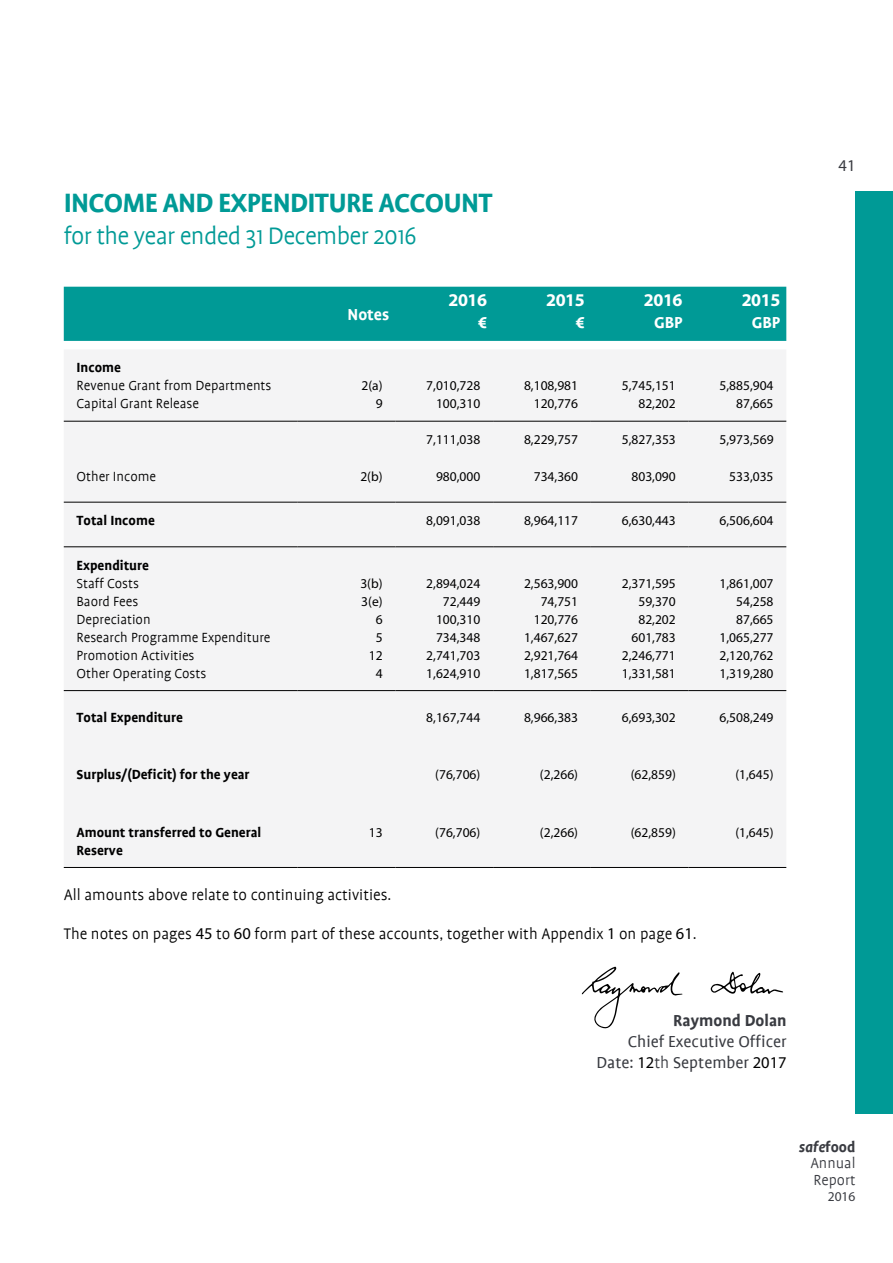
<style>
.page{position:relative;width:893px;height:1263px;background:#fff}
.page>*{position:absolute;margin:0;border:0;box-sizing:border-box;transform-origin:0 0}
.t1{font:700 30px "Profile";letter-spacing:-.025em;color:#009a96}
.t2{font:300 27px "Profile";letter-spacing:-.025em;color:#009a96}
.t3{font:18px/21px "Profile";color:#393b41;text-align:right}
.t4{font:700 18px "Myriad Pro";letter-spacing:-.025em;color:#fff}
.t5{font:700 18px "Profile";color:#fff}
.t6{font:700 18px "Profile";color:#393b41}
.t7{font:300 17.25px "Profile";color:#000}
.t8{font:300 16.5px/16.5px "Profile";color:#393b41;text-align:justify}
.t9{font:16.5px "Myriad Pro";color:#393b41}
.t10{font:300 15px/18px "Profile";color:#000}
.t11{font:700 15px/18px "Profile";color:#000}
.t12{font:13.5px/18px "Myriad Pro";color:#000;text-align:right}
.t13{font:13.5px "Myriad Pro";color:#393b41}
.s1{font-family:"Myriad Pro";font-weight:400;font-size:16.5px}
.s2{font-family:"Myriad Pro";font-size:16.5px;color:#000}
.s3{font-weight:300}
.s4{font-weight:700;font-style:italic}
.s5{font-weight:700}
</style>
<div class="page">
<div style="left:855px;top:191px;width:38px;height:923px;background:#009a96"></div>
<div style="left:64px;top:287px;width:722px;height:54px;background:#009a96"></div>
<div style="left:64px;top:350px;width:722px;height:517px;background:#f4f4f5"></div>
<hr style="left:64px;top:502px;width:234px;height:1px;background:#000">
<hr style="left:298px;top:502px;width:97px;height:1px;background:#000">
<hr style="left:395px;top:502px;width:98px;height:1px;background:#000">
<hr style="left:493px;top:502px;width:98px;height:1px;background:#000">
<hr style="left:591px;top:502px;width:98px;height:1px;background:#000">
<hr style="left:689px;top:502px;width:97px;height:1px;background:#000">
<hr style="left:64px;top:546px;width:234px;height:1px;background:#000">
<hr style="left:298px;top:546px;width:97px;height:1px;background:#000">
<hr style="left:395px;top:546px;width:98px;height:1px;background:#000">
<hr style="left:493px;top:546px;width:98px;height:1px;background:#000">
<hr style="left:591px;top:546px;width:98px;height:1px;background:#000">
<hr style="left:689px;top:546px;width:97px;height:1px;background:#000">
<hr style="left:64px;top:690px;width:234px;height:1px;background:#000">
<hr style="left:298px;top:690px;width:97px;height:1px;background:#000">
<hr style="left:395px;top:690px;width:98px;height:1px;background:#000">
<hr style="left:493px;top:690px;width:98px;height:1px;background:#000">
<hr style="left:591px;top:690px;width:98px;height:1px;background:#000">
<hr style="left:689px;top:690px;width:97px;height:1px;background:#000">
<hr style="left:64px;top:867px;width:234px;height:1px;background:#000">
<hr style="left:298px;top:867px;width:97px;height:1px;background:#000">
<hr style="left:395px;top:867px;width:98px;height:1px;background:#000">
<hr style="left:493px;top:867px;width:98px;height:1px;background:#000">
<hr style="left:591px;top:867px;width:98px;height:1px;background:#000">
<hr style="left:689px;top:867px;width:97px;height:1px;background:#000">
<hr style="left:64px;top:421px;width:234px;height:1px;background:#000">
<hr style="left:298px;top:421px;width:97px;height:1px;background:#000">
<hr style="left:395px;top:421px;width:98px;height:1px;background:#000">
<hr style="left:493px;top:421px;width:98px;height:1px;background:#000">
<hr style="left:591px;top:421px;width:98px;height:1px;background:#000">
<hr style="left:689px;top:421px;width:97px;height:1px;background:#000">
<svg style="left:582px;top:967px;width:101px;height:62px"></svg>
<svg style="left:711px;top:971px;width:72px;height:23px"></svg>
<h1 class="t1" style="left:64px;top:187px;width:430px">INCOME AND EXPENDITURE ACCOUNT</h1>
<h2 class="t2" style="left:64px;top:222px;width:354px">for the year ended 31 December 2016</h2>
<h3 class="t5" style="left:347px;top:305px;width:43px">Notes</h3>
<h3 class="t4" style="left:448px;top:288px;width:40px">2016</h3>
<h3 class="t5" style="left:478px;top:313px;width:11px">¤</h3>
<h3 class="t4" style="left:546px;top:288px;width:40px">2015</h3>
<h3 class="t5" style="left:576px;top:313px;width:11px">¤</h3>
<h3 class="t4" style="left:644px;top:288px;width:40px">2016</h3>
<h3 class="t5" style="left:654px;top:313px;width:30px">GBP</h3>
<h3 class="t4" style="left:742px;top:288px;width:40px">2015</h3>
<h3 class="t5" style="left:752px;top:313px;width:30px">GBP</h3>
<p class="t11" style="left:77px;top:359px;width:46px">Income</p>
<p class="t10" style="left:77px;top:377px;width:196px">Revenue Grant from Departments<br>Capital Grant Release</p>
<p class="t12" style="left:362px;top:377px;width:23px">2(a)<br>9</p>
<p class="t12" style="left:426px;top:377px;width:56px">7,010,728<br>100,310</p>
<p class="t12" style="left:524px;top:377px;width:56px">8,108,981<br>120,776</p>
<p class="t12" style="left:622px;top:377px;width:56px">5,745,151<br>82,202</p>
<p class="t12" style="left:719px;top:377px;width:56px">5,885,904<br>87,665</p>
<p class="t12" style="left:426px;top:430px;width:56px">7,111,038</p>
<p class="t12" style="left:524px;top:430px;width:56px">8,229,757</p>
<p class="t12" style="left:622px;top:430px;width:56px">5,827,353</p>
<p class="t12" style="left:719px;top:430px;width:56px">5,973,569</p>
<p class="t10" style="left:77px;top:468px;width:81px">Other Income</p>
<p class="t12" style="left:360px;top:467px;width:24px">2(b)</p>
<p class="t12" style="left:436px;top:467px;width:46px">980,000</p>
<p class="t12" style="left:534px;top:467px;width:46px">734,360</p>
<p class="t12" style="left:631px;top:467px;width:46px">803,090</p>
<p class="t12" style="left:729px;top:467px;width:46px">533,035</p>
<p class="t11" style="left:77px;top:511px;width:80px">Total Income</p>
<p class="t12" style="left:426px;top:511px;width:56px">8,091,038</p>
<p class="t12" style="left:524px;top:511px;width:56px">8,964,117</p>
<p class="t12" style="left:622px;top:511px;width:56px">6,630,443</p>
<p class="t12" style="left:719px;top:511px;width:56px">6,506,604</p>
<p class="t11" style="left:77px;top:556px;width:74px">Expenditure</p>
<p class="t10" style="left:77px;top:574px;width:196px">Staff Costs<br>Baord Fees<br>Depreciation<br>Research Programme Expenditure<br>Promotion Activities<br>Other Operating Costs</p>
<p class="t12" style="left:360px;top:574px;width:24px">3(b)<br>3(e)<br>6<br>5<br>12<br>4</p>
<p class="t12" style="left:426px;top:574px;width:56px">2,894,024<br>72,449<br>100,310<br>734,348<br>2,741,703<br>1,624,910</p>
<p class="t12" style="left:524px;top:574px;width:56px">2,563,900<br>74,751<br>120,776<br>1,467,627<br>2,921,764<br>1,817,565</p>
<p class="t12" style="left:622px;top:574px;width:56px">2,371,595<br>59,370<br>82,202<br>601,783<br>2,246,771<br>1,331,581</p>
<p class="t12" style="left:719px;top:574px;width:56px">1,861,007<br>54,258<br>87,665<br>1,065,277<br>2,120,762<br>1,319,280</p>
<p class="t11" style="left:77px;top:708px;width:108px">Total Expenditure</p>
<p class="t12" style="left:426px;top:708px;width:56px">8,167,744</p>
<p class="t12" style="left:524px;top:708px;width:56px">8,966,383</p>
<p class="t12" style="left:622px;top:708px;width:56px">6,693,302</p>
<p class="t12" style="left:719px;top:708px;width:56px">6,508,249</p>
<p class="t11" style="left:77px;top:766px;width:175px">Surplus/(Deficit) for the year</p>
<p class="t12" style="left:435px;top:765px;width:47px">(76,706)</p>
<p class="t12" style="left:540px;top:765px;width:40px">(2,266)</p>
<p class="t12" style="left:631px;top:765px;width:47px">(62,859)</p>
<p class="t12" style="left:735px;top:765px;width:40px">(1,645)</p>
<p class="t11" style="left:77px;top:823px;width:186px">Amount transferred to General<br>Reserve</p>
<p class="t12" style="left:369px;top:823px;width:15px">13</p>
<p class="t12" style="left:435px;top:823px;width:47px">(76,706)</p>
<p class="t12" style="left:540px;top:823px;width:40px">(2,266)</p>
<p class="t12" style="left:631px;top:823px;width:47px">(62,859)</p>
<p class="t12" style="left:735px;top:823px;width:40px">(1,645)</p>
<p class="t7" style="left:64px;top:885px;width:329px">All amounts above relate to continuing activities.</p>
<p class="t7" style="left:64px;top:924px;width:634px">The notes on pages <span class="s1">45</span> to <span class="s1">60</span> form part of these accounts, together with Appendix <span class="s1">1</span> on page <span class="s1">61</span>.</p>
<p class="t9" style="left:838px;top:155px;width:18px">41</p>
<h3 class="t6" style="left:673px;top:1010px;width:115px">Raymond Dolan</h3>
<h3 class="t3" style="left:596px;top:1031px;width:192px">Chief Executive Officer<br>Date: <span class="s2">12</span><span class="s3">th</span> September <span class="s2">2017</span></h3>
<p class="t8" style="left:810px;top:1138px;width:47px;text-indent:-12px"><span class="s4">safe</span><span class="s5">food </span>Annual Report</p>
<p class="t13" style="left:828px;top:1188px;width:29px">2016</p>
</div>
